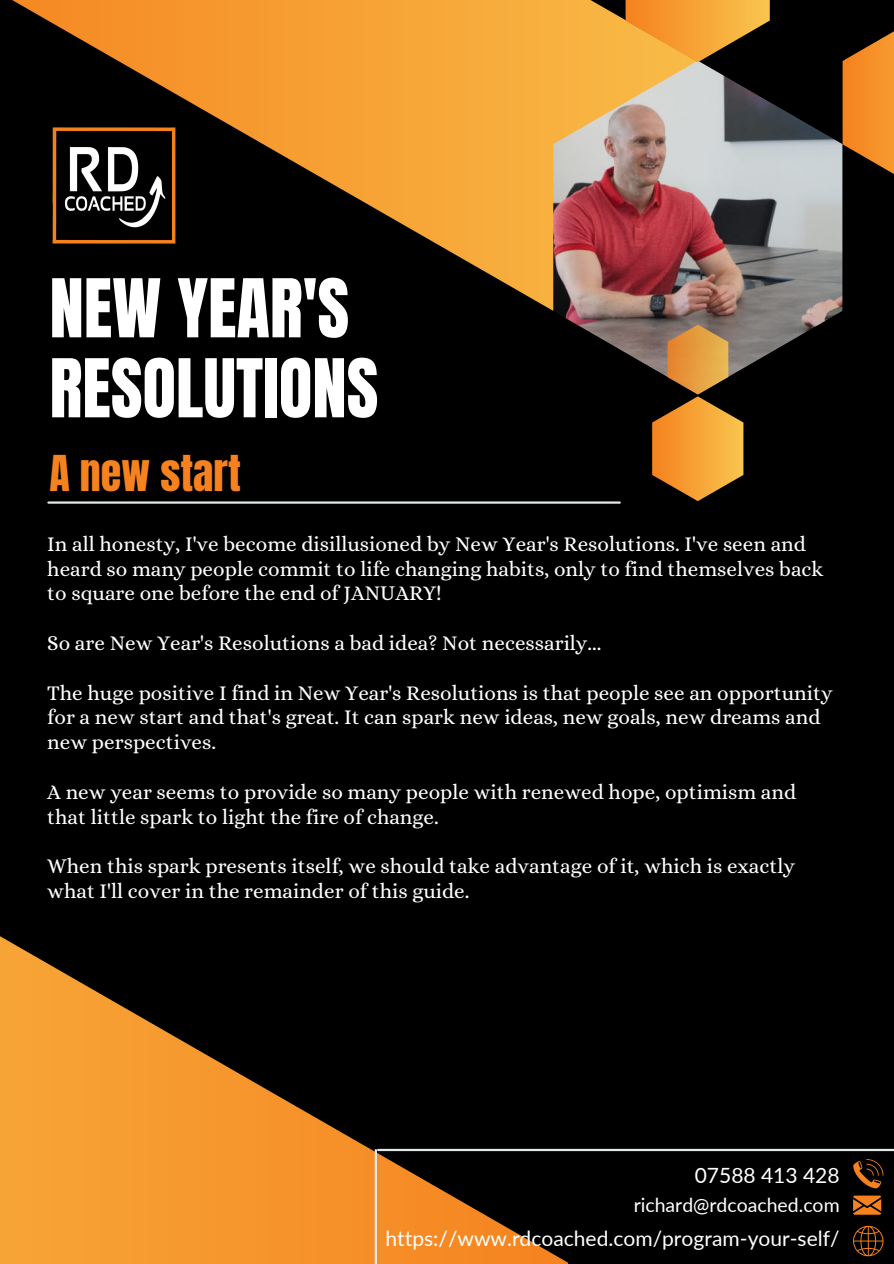
<style>
.page{position:relative;width:894px;height:1264px;background:#fff}
.page>*{position:absolute;margin:0;border:0;box-sizing:border-box;transform-origin:0 0}
.t1{font:68.85px "Anton";color:#fff}
.t2{font:42px "Anton";color:#f5821e}
.t3{font:21px/24.8px "Alice";color:#fff}
.t4{font:21px "Lato";color:#fff}
.t5{font:19.5px "Lato";color:#fff}
</style>
<div class="page">
<div style="left:0;top:0;width:893px;height:1263px;background:#000"></div>
<svg style="left:12px;top:0;width:758px;height:311px"></svg>
<img style="left:553px;top:61px;width:289px;height:308px">
<svg style="left:625px;top:0;width:144px;height:62px"></svg>
<svg style="left:652px;top:324px;width:91px;height:177px"></svg>
<svg style="left:842px;top:32px;width:51px;height:154px"></svg>
<img style="left:30px;top:125px;width:167px;height:121px">
<svg style="left:0;top:936px;width:568px;height:327px"></svg>
<svg style="left:853px;top:1159px;width:30px;height:29px"></svg>
<svg style="left:853px;top:1195px;width:27px;height:19px"></svg>
<hr style="left:378px;top:1148px;width:515px;height:3px;background:#e2e9eb">
<svg style="left:853px;top:1225px;width:30px;height:31px"></svg>
<hr style="left:374px;top:1150px;width:3px;height:113px;background:#e2e9eb">
<hr style="left:48px;top:501px;width:571px;height:2px;background:#e2e9eb">
<p class="t1" style="left:50px;top:259px;width:301px">NEW YEAR'S</p>
<p class="t1" style="left:50px;top:339px;width:330px">RESOLUTIONS</p>
<p class="t2" style="left:50px;top:443px;width:193px">A new start</p>
<p class="t3" style="left:47px;top:531px;width:777px">In all honesty, I've become disillusioned by New Year's Resolutions. I've seen and heard so many people commit to life changing habits, only to find themselves back to square one before the end of JANUARY!</p>
<p class="t3" style="left:47px;top:630px;width:555px">So are New Year's Resolutions a bad idea? Not necessarily...</p>
<p class="t3" style="left:47px;top:680px;width:786px">The huge positive I find in New Year's Resolutions is that people see an opportunity for a new start and that's great. It can spark new ideas, new goals, new dreams and new perspectives.</p>
<p class="t3" style="left:47px;top:779px;width:750px">A new year seems to provide so many people with renewed hope, optimism and that little spark to light the fire of change.</p>
<p class="t3" style="left:47px;top:853px;width:749px">When this spark presents itself, we should take advantage of it, which is exactly what I'll cover in the remainder of this guide.</p>
<p class="t4" style="left:694px;top:1162px;width:146px">07588 413 428</p>
<p class="t5" style="left:633px;top:1192px;width:207px">richard@rdcoached.com</p>
<p class="t4" style="left:385px;top:1225px;width:455px">https://www.rdcoached.com/program-your-self/</p>
</div>
